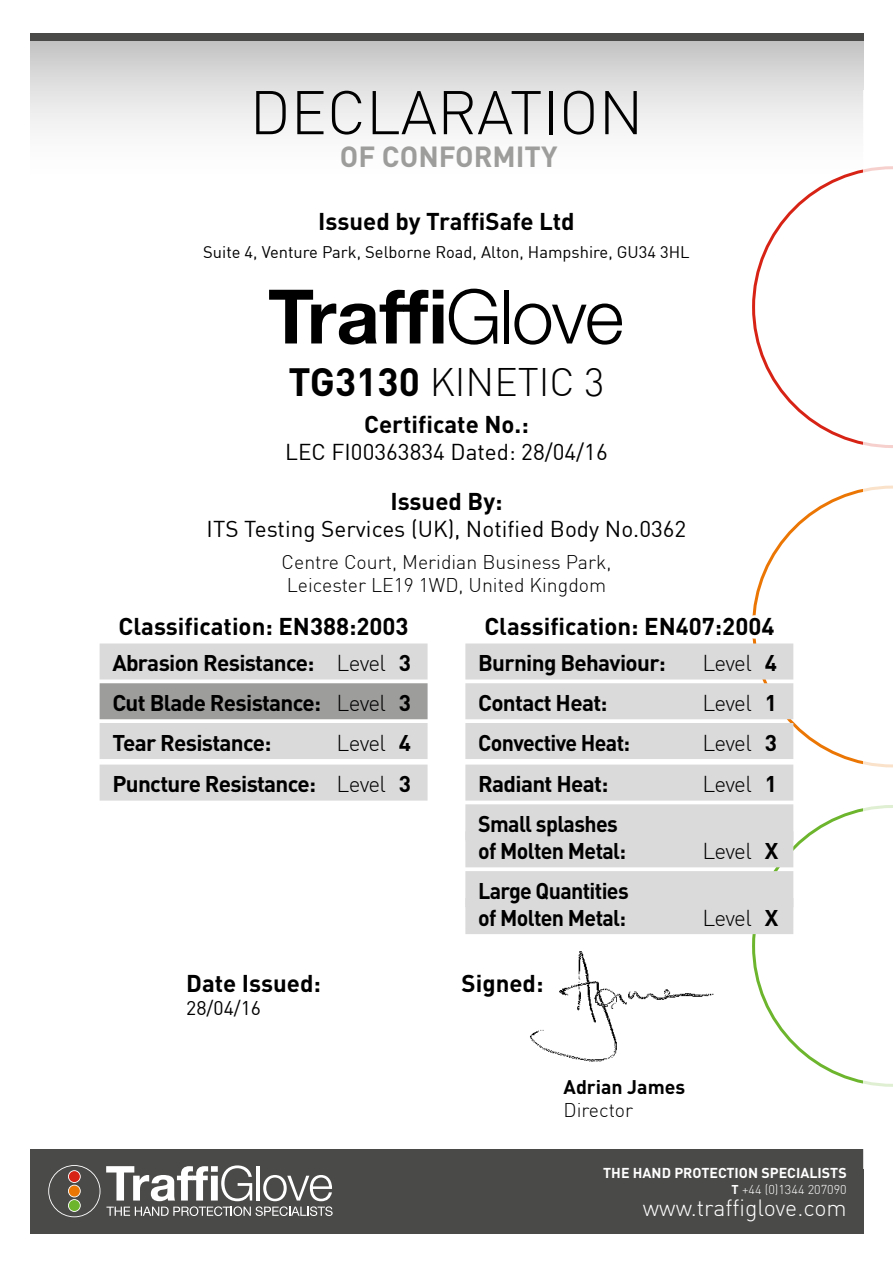
<style>
.page{position:relative;width:893px;height:1263px;background:#fff}
.page>*{position:absolute;margin:0;border:0;box-sizing:border-box;transform-origin:0 0}
.t1{font:300 60.6px "DIN";color:#000}
.t2{font:300 39px "DIN";color:#000}
.t3{font:700 28.8px "DIN";color:#9d9d9c}
.t4{font:700 24px "DIN";color:#000}
.t5{font:300 23.1px "DIN";color:#fff}
.t6{font:700 22.5px/39.8px "DIN";letter-spacing:-.03em;color:#000;text-align:justify}
.t7{font:700 22.5px/27px "DIN";letter-spacing:-.03em;color:#000;scale:.95 1}
.t8{font:22.5px "DIN";color:#000}
.t9{font:300 22.5px "DIN";letter-spacing:-.035em;color:#000}
.t10{font:300 19.5px/23.4px "DIN";color:#000}
.t11{font:700 19.5px "DIN";color:#000}
.t12{font:19.5px "DIN";color:#000}
.t13{font:16.5px "DIN";color:#000}
.t14{font:700 14.1px "DIN";color:#fff}
.t15{font:300 12.6px "DIN";color:#fff}
.s1{font-weight:700}
.s2{font-weight:300}
</style>
<div class="page">
<div style="left:30px;top:33px;width:833px;height:187px;background:linear-gradient(to bottom,#ccc,#fff)"></div>
<img style="left:530px;top:951px;width:184px;height:111px">
<div style="left:30px;top:1149px;width:833px;height:84px;background:#4a4a49"></div>
<svg style="left:106px;top:1165px;width:227px;height:51px"></svg>
<svg style="left:48px;top:1165px;width:52px;height:52px"></svg>
<svg style="left:752px;top:166px;width:111px;height:279px"></svg>
<svg style="left:752px;top:805px;width:111px;height:279px"></svg>
<svg style="left:269px;top:290px;width:174px;height:54px"></svg>
<svg style="left:449px;top:289px;width:48px;height:56px"></svg>
<div style="left:504px;top:290px;width:5px;height:53px;background:#000"></div>
<svg style="left:514px;top:303px;width:108px;height:42px"></svg>
<div style="left:30px;top:33px;width:833px;height:7px;background:#4a4a49"></div>
<div style="left:100px;top:643px;width:328px;height:36px;background:#dadada"></div>
<div style="left:100px;top:683px;width:328px;height:36px;background:#9d9d9c"></div>
<div style="left:100px;top:723px;width:328px;height:36px;background:#dadada"></div>
<div style="left:100px;top:764px;width:328px;height:36px;background:#dadada"></div>
<div style="left:465px;top:643px;width:328px;height:36px;background:#dadada"></div>
<div style="left:465px;top:683px;width:328px;height:36px;background:#dadada"></div>
<div style="left:465px;top:723px;width:328px;height:36px;background:#dadada"></div>
<div style="left:465px;top:764px;width:328px;height:36px;background:#dadada"></div>
<div style="left:465px;top:804px;width:328px;height:36px;background:#dadada"></div>
<div style="left:465px;top:831px;width:328px;height:36px;background:#dadada"></div>
<div style="left:465px;top:871px;width:328px;height:36px;background:#dadada"></div>
<div style="left:465px;top:898px;width:328px;height:36px;background:#dadada"></div>
<svg style="left:714px;top:486px;width:179px;height:281px"></svg>
<h1 class="t1" style="left:250px;top:75px;width:395px">DECLARATION</h1>
<p class="t3" style="left:340px;top:138px;width:219px">OF CONFORMITY</p>
<p class="t4" style="left:318px;top:206px;width:258px">Issued by TraffiSafe Ltd</p>
<p class="t13" style="left:203px;top:242px;width:488px">Suite 4, Venture Park, Selborne Road, Alton, Hampshire, GU34 3HL</p>
<h2 class="t2" style="left:288px;top:358px;width:318px"><span class="s1">TG3130</span> KINETIC 3</h2>
<p class="t4" style="left:364px;top:409px;width:166px">Certificate No.:</p>
<p class="t8" style="left:285px;top:438px;width:324px">LEC FI00363834 Dated: 28/04/16</p>
<p class="t4" style="left:390px;top:486px;width:114px">Issued By:</p>
<p class="t8" style="left:207px;top:515px;width:481px">ITS Testing Services (UK), Notified Body No.0362</p>
<p class="t10" style="left:282px;top:550px;width:331px">Centre Court, Meridian Business Park,<br>Leicester LE19 1WD, United Kingdom</p>
<p class="t4" style="left:119px;top:611px;width:292px">Classification: EN388:2003</p>
<p class="t6" style="left:112px;top:642px;width:300px">Abrasion Resistance: <span class="s2">Level</span> 3<br>Cut Blade Resistance: <span class="s2">Level</span> 3<br>Tear Resistance:</p>
<p class="t6" style="left:112px;top:721px;width:300px;line-height:41.5px;text-align:right"><span class="s2">Level</span> 4<br>Puncture Resistance: <span class="s2">Level</span> 3</p>
<p class="t4" style="left:186px;top:967px;width:136px">Date Issued:</p>
<p class="t12" style="left:186px;top:996px;width:76px">28/04/16</p>
<p class="t4" style="left:484px;top:611px;width:292px">Classification: EN407:2004</p>
<p class="t6" style="left:478px;top:642px;width:189px">Burning Behaviour:</p>
<p class="t9" style="left:702px;top:649px;width:76px">Level <span class="s1">4</span></p>
<p class="t6" style="left:478px;top:682px;width:131px">Contact Heat:</p>
<p class="t9" style="left:702px;top:689px;width:76px">Level <span class="s1">1</span></p>
<p class="t7" style="left:478px;top:728px;width:162px">Convective Heat:</p>
<p class="t9" style="left:702px;top:728px;width:76px">Level <span class="s1">3</span></p>
<p class="t6" style="left:478px;top:763px;width:132px">Radiant Heat:</p>
<p class="t9" style="left:702px;top:770px;width:76px">Level <span class="s1">1</span></p>
<p class="t7" style="left:478px;top:809px;width:157px">Small splashes of Molten Metal:</p>
<p class="t9" style="left:702px;top:837px;width:77px">Level <span class="s1">X</span></p>
<p class="t7" style="left:478px;top:876px;width:160px">Large Quantities of Molten Metal:</p>
<p class="t4" style="left:462px;top:967px;width:83px">Signed:</p>
<p class="t9" style="left:702px;top:904px;width:77px">Level <span class="s1">X</span></p>
<p class="t11" style="left:564px;top:1074px;width:123px">Adrian James</p>
<p class="t10" style="left:564px;top:1098px;width:71px">Director</p>
<p class="t14" style="left:603px;top:1163px;width:245px">THE HAND PROTECTION SPECIALISTS</p>
<p class="t15" style="left:732px;top:1181px;width:117px"><span class="s1">T</span> +44 (0)1344 207090</p>
<p class="t5" style="left:643px;top:1193px;width:205px">www.traffiglove.com</p>
</div>
